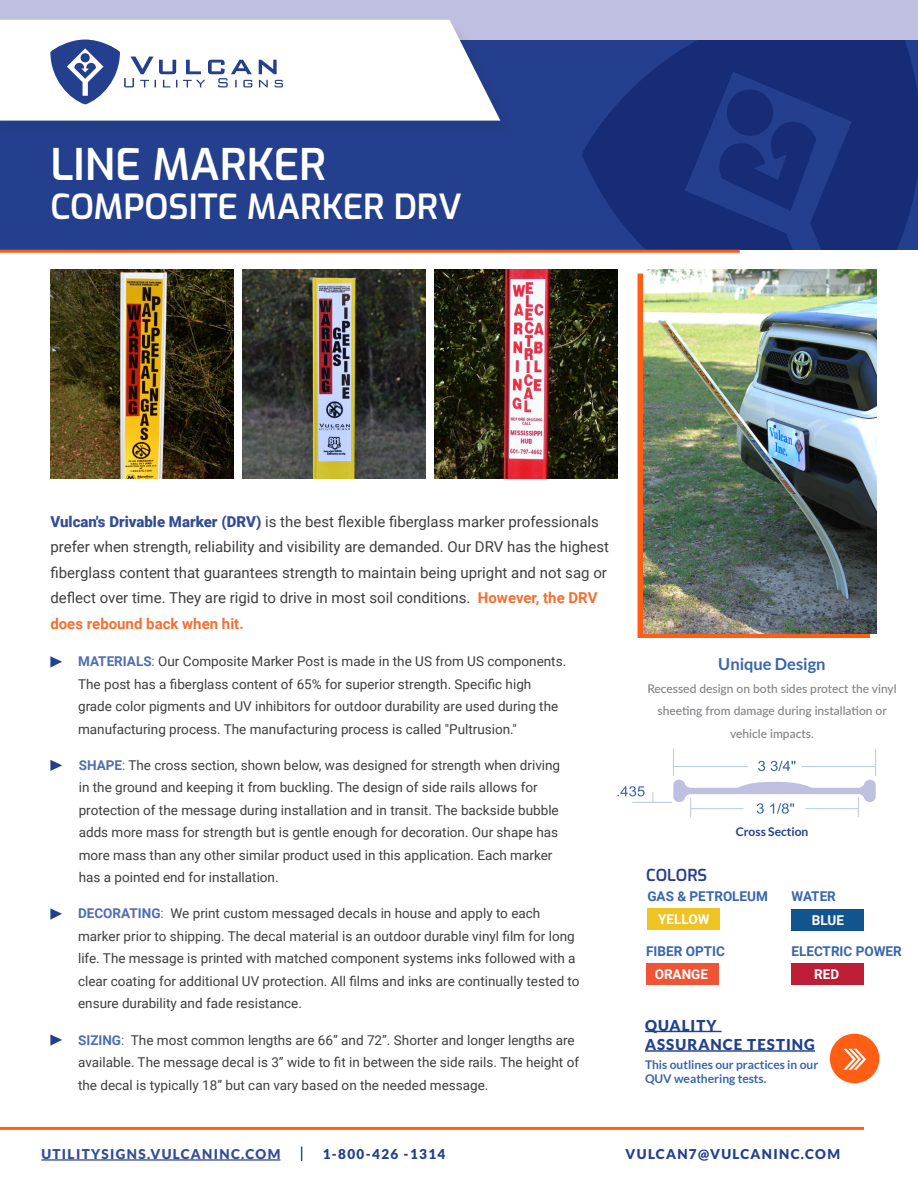
<style>
.page{position:relative;width:918px;height:1188px;background:#fff}
.page>*{position:absolute;margin:0;border:0;box-sizing:border-box;transform-origin:0 0}
.t1{font:600 43.5px "Exo";color:#fff}
.t2{font:600 34.5px "Exo";color:#fff}
.t3{font:700 16.5px "Lato";color:#3865ac}
.t4{font:600 16.5px "Exo";color:#253f8e}
.t5{font:15px/25.5px "Roboto";color:#3e3e3f}
.t6{font:900 15px "Lato";letter-spacing:.07em;color:#22418d}
.t7{font:13.5px/22.5px "Roboto";color:#3e3e3f}
.t8{font:700 13.5px "Roboto";color:#3865ac}
.t9{font:900 13.5px "Lato";letter-spacing:.1em;color:#233f8d}
.t10{font:900 13.5px "Lato";letter-spacing:.1em;color:#334d95}
.t11{font:700 13.5px "Roboto";color:#fff}
.t12{font:500 12px/22.5px "Lato";color:#808285;text-align:center}
.t13{font:700 12px/14.4px "Lato";color:#3865ac}
.t14{font:700 12px "Lato";color:#253f8e}
.s1{font-weight:900;color:#334d95}
.s2{font-weight:700;color:#f37031}
.s3{font-weight:700;color:#4e6eb2}
.s4{color:#4e6eb2}
</style>
<div class="page">
<div style="left:0;top:0;width:918px;height:128px;background:#bfbfdf"></div>
<div style="left:0;top:41px;width:918px;height:209px;background:#233f8d"></div>
<svg style="left:582px;top:41px;width:336px;height:209px;fill:#162c76"></svg>
<div style="left:0;top:22px;width:518px;height:117px;background:#233d89"></div>
<svg style="left:0;top:20px;width:500px;height:101px;background:#f2f3f8"></svg>
<hr style="left:0;top:250px;width:740px;height:3px;background:#f26021">
<div style="left:792px;top:909px;width:72px;height:21px;background:#125490"></div>
<div style="left:647px;top:908px;width:73px;height:22px;background:#eec322"></div>
<div style="left:646px;top:963px;width:73px;height:22px;background:#f05435"></div>
<div style="left:792px;top:963px;width:72px;height:22px;background:#bd1e36"></div>
<div style="left:830px;top:1034px;width:49px;height:49px;background:#ff5e14;border-radius:50%"></div>
<svg style="left:843px;top:1049px;width:23px;height:21px"></svg>
<div style="left:638px;top:274px;width:232px;height:364px;background:#ff5e14"></div>
<img style="left:644px;top:269px;width:232px;height:365px">
<svg style="left:50px;top:39px;width:233px;height:65px"></svg>
<hr style="left:41px;top:1159px;width:239px;height:2px;background:#334d95">
<svg style="left:301px;top:1147px;width:1px;height:14px"></svg>
<hr style="left:0;top:1127px;width:864px;height:3px;background:#ff5e14">
<hr style="left:645px;top:1031px;width:77px;height:1px;background:#22418d">
<hr style="left:645px;top:1050px;width:170px;height:2px;background:#22418d">
<img style="left:50px;top:269px;width:183px;height:210px">
<img style="left:242px;top:269px;width:183px;height:210px">
<img style="left:435px;top:269px;width:182px;height:210px">
<svg style="left:50px;top:656px;width:12px;height:11px"></svg>
<svg style="left:50px;top:760px;width:12px;height:11px"></svg>
<svg style="left:50px;top:908px;width:12px;height:12px"></svg>
<svg style="left:50px;top:1034px;width:12px;height:12px"></svg>
<hr style="left:632px;top:802px;width:40px;height:1px;background:#bdcde5">
<svg style="left:617px;top:786px;width:28px;height:10px"></svg>
<svg style="left:673px;top:749px;width:203px;height:69px"></svg>
<p class="t1" style="left:50px;top:133px;width:277px">LINE MARKER</p>
<p class="t2" style="left:50px;top:182px;width:413px">COMPOSITE MARKER DRV</p>
<p class="t5" style="left:50px;top:508px;width:560px"><span class="s1">Vulcan's Drivable Marker (DRV)</span> is the best flexible fiberglass marker professionals prefer when strength, reliability and visibility are demanded. Our DRV has the highest fiberglass content that guarantees strength to maintain being upright and not sag or deflect over time. They are rigid to drive in most soil conditions. <span class="s2">However, the DRV does rebound back when hit.</span></p>
<p class="t7" style="left:78px;top:650px;width:490px"><span class="s3">MATERIALS</span><span class="s4">:</span> Our Composite Marker Post is made in the US from US components.<br>The post has a fiberglass content of 65% for superior strength. Specific high grade color pigments and UV inhibitors for outdoor durability are used during the manufacturing process. The manufacturing process is called "Pultrusion."</p>
<p class="t7" style="left:79px;top:753px;width:483px"><span class="s3">SHAPE</span><span class="s4">:</span> The cross section, shown below, was designed for strength when driving in the ground and keeping it from buckling. The design of side rails allows for protection of the message during installation and in transit. The backside bubble adds more mass for strength but is gentle enough for decoration. Our shape has more mass than any other similar product used in this application. Each marker</p>
<p class="t7" style="left:79px;top:866px;width:201px">has a pointed end for installation.</p>
<p class="t7" style="left:78px;top:902px;width:503px"><span class="s3">DECORATING</span><span class="s4">:</span> We print custom messaged decals in house and apply to each marker prior to shipping. The decal material is an outdoor durable vinyl film for long life. The message is printed with matched component systems inks followed with a clear coating for additional UV protection. All films and inks are continually tested to ensure durability and fade resistance.</p>
<p class="t7" style="left:78px;top:1028px;width:502px"><span class="s3">SIZING</span><span class="s4">:</span> The most common lengths are 66” and 72”. Shorter and longer lengths are available. The message decal is 3” wide to fit in between the side rails. The height of the decal is typically 18” but can vary based on the needed message.</p>
<p class="t3" style="left:718px;top:654px;width:109px">Unique Design</p>
<p class="t12" style="left:647px;top:677px;width:251px">Recessed design on both sides protect the vinyl sheeting from damage during installation or vehicle impacts.</p>
<p class="t4" style="left:646px;top:863px;width:63px">COLORS</p>
<p class="t14" style="left:736px;top:824px;width:74px">Cross Section</p>
<p class="t8" style="left:647px;top:887px;width:122px">GAS &amp; PETROLEUM</p>
<p class="t8" style="left:792px;top:887px;width:46px">WATER</p>
<p class="t11" style="left:658px;top:910px;width:53px">YELLOW</p>
<p class="t11" style="left:812px;top:910px;width:34px">BLUE</p>
<p class="t8" style="left:646px;top:942px;width:80px">FIBER OPTIC</p>
<p class="t8" style="left:792px;top:942px;width:112px">ELECTRIC POWER</p>
<p class="t11" style="left:655px;top:965px;width:55px">ORANGE</p>
<p class="t11" style="left:814px;top:965px;width:26px">RED</p>
<p class="t6" style="left:645px;top:1016px;width:73px">QUALITY</p>
<p class="t6" style="left:645px;top:1036px;width:171px">ASSURANCE TESTING</p>
<p class="t13" style="left:645px;top:1057px;width:175px">This outlines our practices in our<br>QUV weathering tests.</p>
<p class="t10" style="left:41px;top:1146px;width:241px">UTILITYSIGNS.VULCANINC.COM</p>
<p class="t9" style="left:323px;top:1146px;width:124px">1-800-426 -1314</p>
<p class="t9" style="left:626px;top:1146px;width:216px">VULCAN7@VULCANINC.COM</p>
</div>
